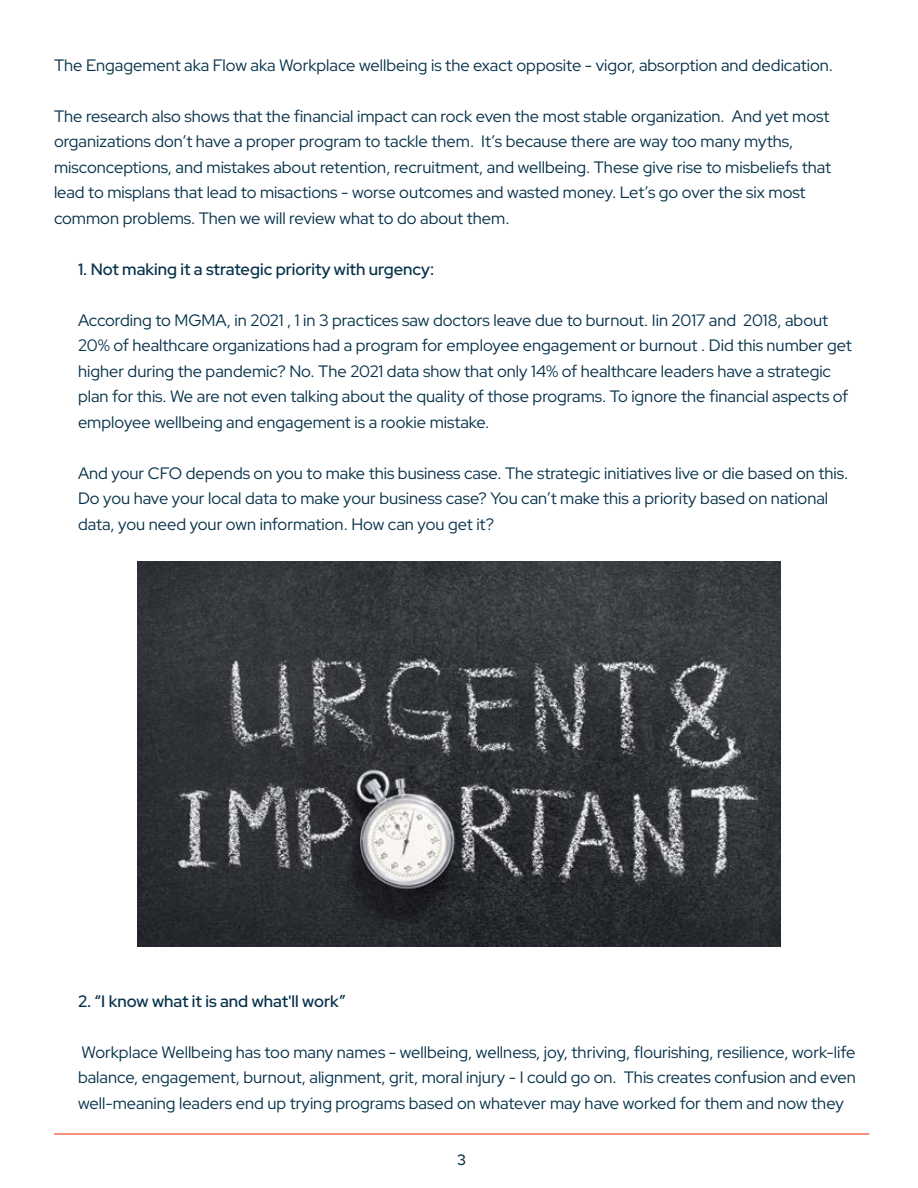
<style>
.page{position:relative;width:918px;height:1188px;background:#fff}
.page>*{position:absolute;margin:0;border:0;box-sizing:border-box;transform-origin:0 0}
.t1{font:16.5px/25.5px "Red Hat Display";color:#06314a}
.t2{font:600 16.5px "Red Hat Display";color:#06314a}
.t3{font:500 15px "Red Hat Display";color:#06314a}
</style>
<div class="page">
<hr style="left:54px;top:1133px;width:815px;height:2px;background:#f36f50">
<img style="left:138px;top:562px;width:642px;height:385px">
<p class="t1" style="left:54px;top:52px;width:780px">The Engagement aka Flow aka Workplace wellbeing is the exact opposite - vigor, absorption and dedication.</p>
<p class="t1" style="left:54px;top:103px;width:779px">The research also shows that the financial impact can rock even the most stable organization. And yet most organizations don’t have a proper program to tackle them. It’s because there are way too many myths, misconceptions, and mistakes about retention, recruitment, and wellbeing. These give rise to misbeliefs that lead to misplans that lead to misactions - worse outcomes and wasted money. Let’s go over the six most common problems. Then we will review what to do about them.</p>
<p class="t2" style="left:78px;top:258px;width:358px">1. Not making it a strategic priority with urgency:</p>
<p class="t1" style="left:78px;top:307px;width:775px">According to MGMA, in 2021 , 1 in 3 practices saw doctors leave due to burnout. Iin 2017 and 2018, about 20% of healthcare organizations had a program for employee engagement or burnout . Did this number get higher during the pandemic? No. The 2021 data show that only 14% of healthcare leaders have a strategic plan for this. We are not even talking about the quality of those programs. To ignore the financial aspects of employee wellbeing and engagement is a rookie mistake.</p>
<p class="t1" style="left:78px;top:460px;width:772px">And your CFO depends on you to make this business case. The strategic initiatives live or die based on this.</p>
<p class="t1" style="left:78px;top:485px;width:752px">Do you have your local data to make your business case? You can’t make this a priority based on national data, you need your own information. How can you get it?</p>
<p class="t2" style="left:78px;top:990px;width:269px">2. “I know what it is and what'll work”</p>
<p class="t1" style="left:78px;top:1039px;width:779px;text-align:justify">Workplace Wellbeing has too many names - wellbeing, wellness, joy, thriving, flourishing, resilience, work-life balance, engagement, burnout, alignment, grit, moral injury - I could go on. This creates confusion and even well-meaning leaders end up trying programs based on whatever may have worked for them and now they</p>
<p class="t3" style="left:457px;top:1150px;width:10px">3</p>
</div>
